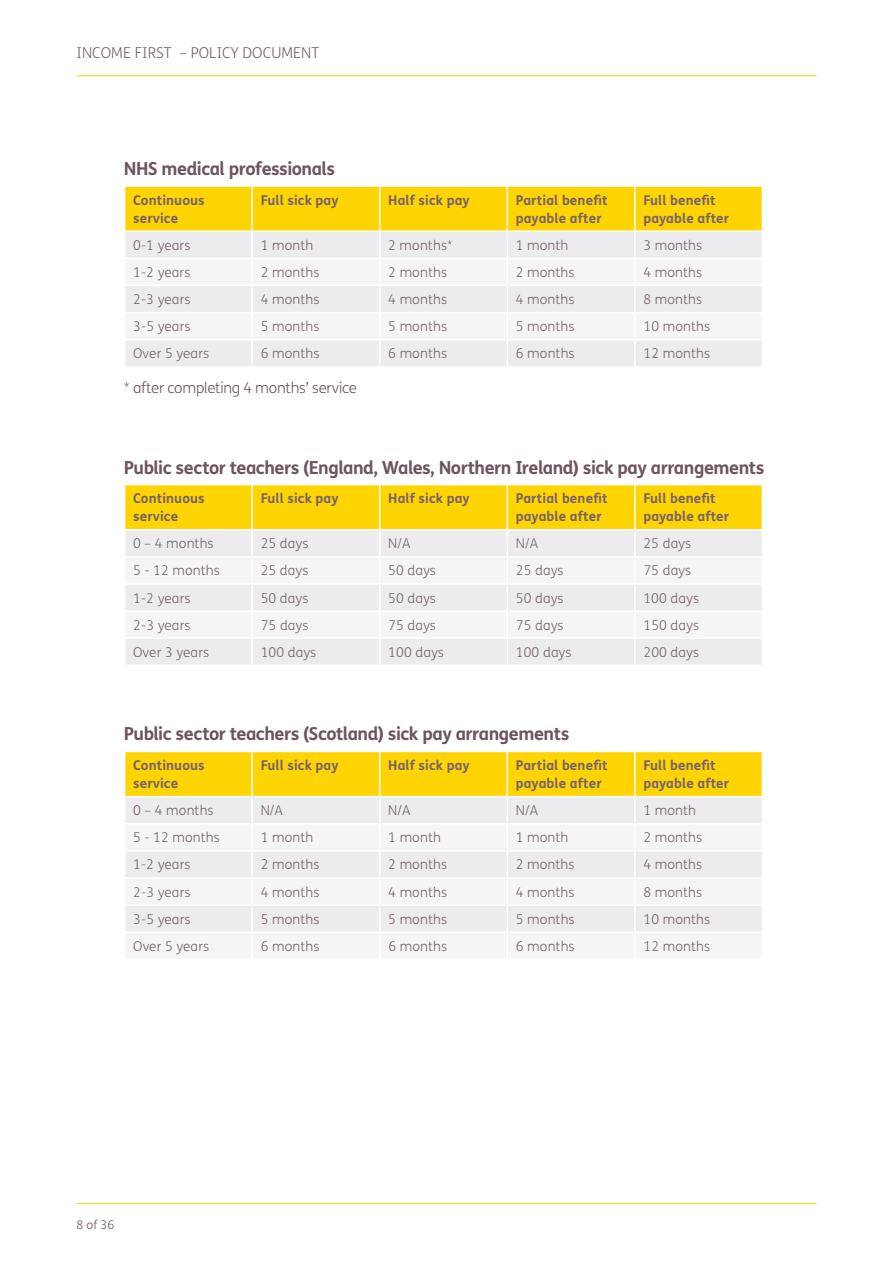
<style>
.page{position:relative;width:893px;height:1263px;background:#fff}
.page>*{position:absolute;margin:0;border:0;box-sizing:border-box;transform-origin:0 0}
.t1{font:700 18px "FS Me";letter-spacing:-.025em;color:#6c5560}
.t2{font:300 15px "FS Me";letter-spacing:-.02em;color:#6c5560}
.t3{font:300 15px "FS Me";letter-spacing:.005em;color:#77616c}
.t4{font:300 13.5px "FS Me";letter-spacing:.01em;color:#77616c}
.t5{font:700 13.5px/18px "FS Me";letter-spacing:.01em;color:#77616c}
.t6{font:300 12px "FS Me";color:#6c5560}
</style>
<div class="page">
<svg style="left:124px;top:186px;width:639px;height:180px"></svg>
<svg style="left:124px;top:485px;width:639px;height:180px"></svg>
<svg style="left:124px;top:751px;width:639px;height:180px"></svg>
<hr style="left:77px;top:1203px;width:739px;height:1px;background:#fed503">
<hr style="left:77px;top:75px;width:739px;height:1px;background:#fed503">
<p class="t3" style="left:77px;top:43px;width:244px">INCOME FIRST – POLICY DOCUMENT</p>
<h1 class="t1" style="left:124px;top:155px;width:213px">NHS medical professionals</h1>
<p class="t5" style="left:133px;top:190px;width:73px">Continuous service</p>
<p class="t5" style="left:261px;top:190px;width:79px">Full sick pay</p>
<p class="t5" style="left:388px;top:190px;width:83px">Half sick pay</p>
<p class="t5" style="left:516px;top:190px;width:93px">Partial benefit payable after</p>
<p class="t5" style="left:643px;top:190px;width:87px">Full benefit payable after</p>
<p class="t4" style="left:133px;top:236px;width:59px">0-1 years</p>
<p class="t4" style="left:261px;top:236px;width:54px">1 month</p>
<p class="t4" style="left:388px;top:236px;width:66px">2 months*</p>
<p class="t4" style="left:516px;top:236px;width:54px">1 month</p>
<p class="t4" style="left:643px;top:236px;width:60px">3 months</p>
<p class="t4" style="left:133px;top:263px;width:59px">1-2 years</p>
<p class="t4" style="left:261px;top:263px;width:60px">2 months</p>
<p class="t4" style="left:388px;top:263px;width:60px">2 months</p>
<p class="t4" style="left:516px;top:263px;width:60px">2 months</p>
<p class="t4" style="left:643px;top:263px;width:60px">4 months</p>
<p class="t4" style="left:133px;top:290px;width:59px">2-3 years</p>
<p class="t4" style="left:261px;top:290px;width:60px">4 months</p>
<p class="t4" style="left:388px;top:290px;width:60px">4 months</p>
<p class="t4" style="left:516px;top:290px;width:60px">4 months</p>
<p class="t4" style="left:643px;top:290px;width:60px">8 months</p>
<p class="t4" style="left:133px;top:317px;width:59px">3-5 years</p>
<p class="t4" style="left:261px;top:317px;width:60px">5 months</p>
<p class="t4" style="left:388px;top:317px;width:60px">5 months</p>
<p class="t4" style="left:516px;top:317px;width:60px">5 months</p>
<p class="t4" style="left:643px;top:317px;width:68px">10 months</p>
<p class="t4" style="left:133px;top:344px;width:78px">Over 5 years</p>
<p class="t4" style="left:261px;top:344px;width:60px">6 months</p>
<p class="t4" style="left:388px;top:344px;width:60px">6 months</p>
<p class="t4" style="left:516px;top:344px;width:60px">6 months</p>
<p class="t4" style="left:643px;top:344px;width:68px">12 months</p>
<p class="t2" style="left:124px;top:378px;width:235px">* after completing 4 months’ service</p>
<h1 class="t1" style="left:124px;top:453px;width:642px">Public sector teachers (England, Wales, Northern Ireland) sick pay arrangements</h1>
<p class="t5" style="left:133px;top:489px;width:73px">Continuous service</p>
<p class="t5" style="left:261px;top:489px;width:79px">Full sick pay</p>
<p class="t5" style="left:388px;top:489px;width:83px">Half sick pay</p>
<p class="t5" style="left:516px;top:489px;width:93px">Partial benefit payable after</p>
<p class="t5" style="left:643px;top:489px;width:87px">Full benefit payable after</p>
<p class="t4" style="left:133px;top:534px;width:82px">0 – 4 months</p>
<p class="t4" style="left:261px;top:534px;width:49px">25 days</p>
<p class="t4" style="left:388px;top:534px;width:24px">N/A</p>
<p class="t4" style="left:516px;top:534px;width:24px">N/A</p>
<p class="t4" style="left:643px;top:534px;width:49px">25 days</p>
<p class="t4" style="left:133px;top:561px;width:88px">5 - 12 months</p>
<p class="t4" style="left:261px;top:561px;width:49px">25 days</p>
<p class="t4" style="left:388px;top:561px;width:49px">50 days</p>
<p class="t4" style="left:516px;top:561px;width:49px">25 days</p>
<p class="t4" style="left:643px;top:561px;width:49px">75 days</p>
<p class="t4" style="left:133px;top:589px;width:59px">1-2 years</p>
<p class="t4" style="left:261px;top:589px;width:49px">50 days</p>
<p class="t4" style="left:388px;top:589px;width:49px">50 days</p>
<p class="t4" style="left:516px;top:589px;width:49px">50 days</p>
<p class="t4" style="left:643px;top:589px;width:57px">100 days</p>
<p class="t4" style="left:133px;top:616px;width:59px">2-3 years</p>
<p class="t4" style="left:261px;top:616px;width:49px">75 days</p>
<p class="t4" style="left:388px;top:616px;width:49px">75 days</p>
<p class="t4" style="left:516px;top:616px;width:49px">75 days</p>
<p class="t4" style="left:643px;top:616px;width:57px">150 days</p>
<p class="t4" style="left:133px;top:643px;width:78px">Over 3 years</p>
<p class="t4" style="left:261px;top:643px;width:57px">100 days</p>
<p class="t4" style="left:388px;top:643px;width:57px">100 days</p>
<p class="t4" style="left:516px;top:643px;width:57px">100 days</p>
<p class="t4" style="left:643px;top:643px;width:57px">200 days</p>
<h1 class="t1" style="left:124px;top:720px;width:447px">Public sector teachers (Scotland) sick pay arrangements</h1>
<p class="t5" style="left:133px;top:756px;width:73px">Continuous service</p>
<p class="t5" style="left:261px;top:756px;width:79px">Full sick pay</p>
<p class="t5" style="left:388px;top:756px;width:83px">Half sick pay</p>
<p class="t5" style="left:516px;top:756px;width:93px">Partial benefit payable after</p>
<p class="t5" style="left:643px;top:756px;width:87px">Full benefit payable after</p>
<p class="t4" style="left:133px;top:801px;width:82px">0 – 4 months</p>
<p class="t4" style="left:261px;top:801px;width:24px">N/A</p>
<p class="t4" style="left:388px;top:801px;width:24px">N/A</p>
<p class="t4" style="left:516px;top:801px;width:24px">N/A</p>
<p class="t4" style="left:643px;top:801px;width:54px">1 month</p>
<p class="t4" style="left:133px;top:828px;width:88px">5 - 12 months</p>
<p class="t4" style="left:261px;top:828px;width:54px">1 month</p>
<p class="t4" style="left:388px;top:828px;width:54px">1 month</p>
<p class="t4" style="left:516px;top:828px;width:54px">1 month</p>
<p class="t4" style="left:643px;top:828px;width:60px">2 months</p>
<p class="t4" style="left:133px;top:855px;width:59px">1-2 years</p>
<p class="t4" style="left:261px;top:855px;width:60px">2 months</p>
<p class="t4" style="left:388px;top:855px;width:60px">2 months</p>
<p class="t4" style="left:516px;top:855px;width:60px">2 months</p>
<p class="t4" style="left:643px;top:855px;width:60px">4 months</p>
<p class="t4" style="left:133px;top:883px;width:59px">2-3 years</p>
<p class="t4" style="left:261px;top:883px;width:60px">4 months</p>
<p class="t4" style="left:388px;top:883px;width:60px">4 months</p>
<p class="t4" style="left:516px;top:883px;width:60px">4 months</p>
<p class="t4" style="left:643px;top:883px;width:60px">8 months</p>
<p class="t4" style="left:133px;top:910px;width:59px">3-5 years</p>
<p class="t4" style="left:261px;top:910px;width:60px">5 months</p>
<p class="t4" style="left:388px;top:910px;width:60px">5 months</p>
<p class="t4" style="left:516px;top:910px;width:60px">5 months</p>
<p class="t4" style="left:643px;top:910px;width:68px">10 months</p>
<p class="t4" style="left:133px;top:937px;width:78px">Over 5 years</p>
<p class="t4" style="left:261px;top:937px;width:60px">6 months</p>
<p class="t4" style="left:388px;top:937px;width:60px">6 months</p>
<p class="t4" style="left:516px;top:937px;width:60px">6 months</p>
<p class="t4" style="left:643px;top:937px;width:68px">12 months</p>
<p class="t6" style="left:77px;top:1217px;width:39px">8 of 36</p>
</div>
